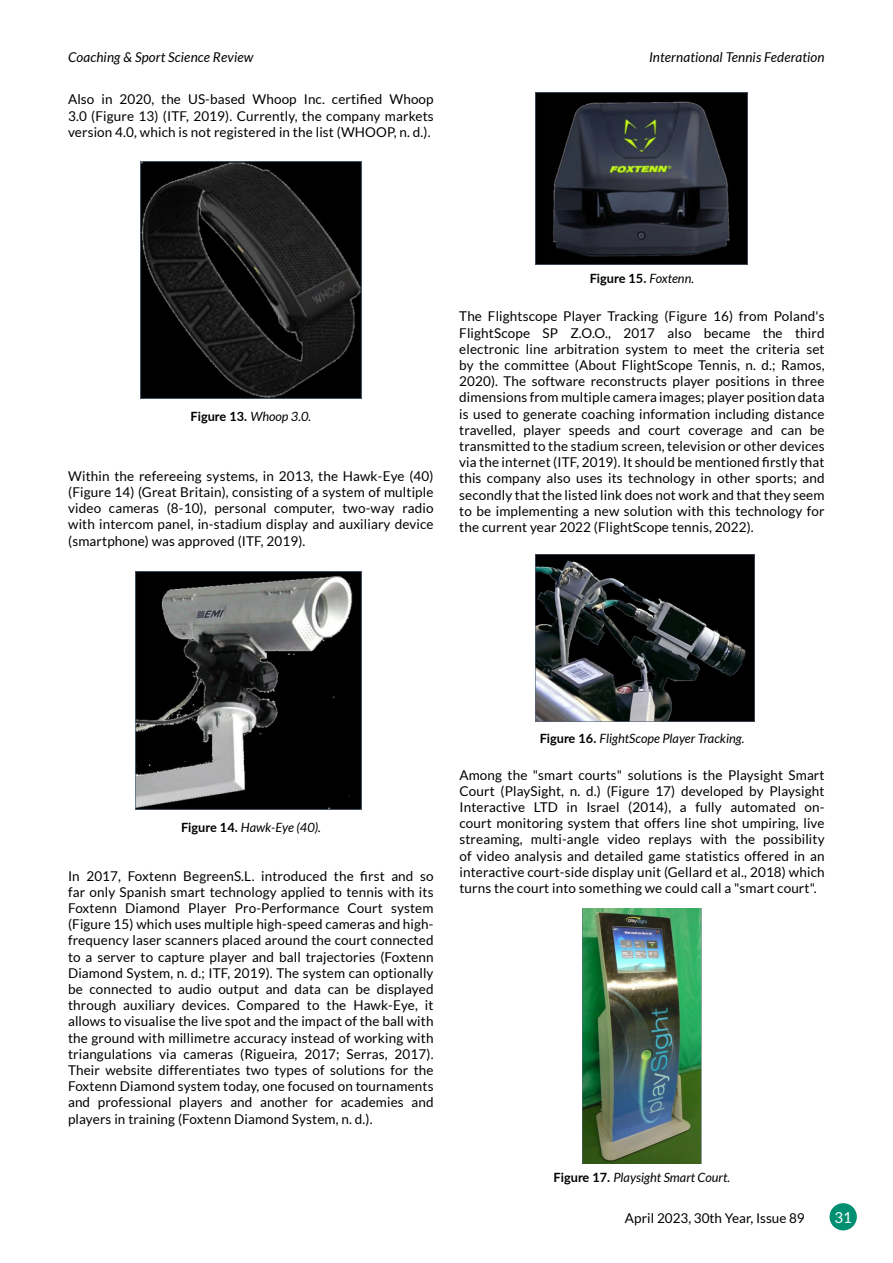
<style>
.page{position:relative;width:893px;height:1263px;background:#fff}
.page>*{position:absolute;margin:0;border:0;box-sizing:border-box;transform-origin:0 0}
.t1{font:15px "Lato";color:#fff}
.t2{font:13.5px/16.2px "Lato";letter-spacing:.01em;color:#000;text-align:justify}
.t3{font:italic 13.5px "Lato";letter-spacing:.01em;color:#000}
.t4{font:italic 12.75px "Lato";color:#000}
.t5{font:700 12.75px "Lato";color:#000}
.s1{font-weight:400;font-style:italic}
.s2{font-weight:700;font-style:normal}
</style>
<div class="page">
<div style="left:829px;top:1203px;width:28px;height:27px;background:#008f70;border-radius:50%"></div>
<img style="left:140px;top:162px;width:221px;height:237px">
<img style="left:136px;top:572px;width:225px;height:237px">
<img style="left:536px;top:92px;width:212px;height:172px">
<img style="left:536px;top:554px;width:218px;height:167px">
<img style="left:582px;top:908px;width:120px;height:255px">
<p class="t3" style="left:68px;top:50px;width:187px">Coaching &amp; Sport Science Review</p>
<p class="t3" style="left:649px;top:50px;width:177px">International Tennis Federation</p>
<p class="t2" style="left:68px;top:91px;width:367px">Also in 2020, the US-based Whoop Inc. certified Whoop 3.0 (Figure 13) (ITF, 2019). Currently, the company markets version 4.0, which is not registered in the list (WHOOP, n. d.).</p>
<p class="t5" style="left:191px;top:407px;width:122px">Figure 13. <span class="s1">Whoop 3.0.</span></p>
<p class="t2" style="left:68px;top:468px;width:367px">Within the refereeing systems, in 2013, the Hawk-Eye (40) (Figure 14) (Great Britain), consisting of a system of multiple video cameras (8-10), personal computer, two-way radio with intercom panel, in-stadium display and auxiliary device (smartphone) was approved (ITF, 2019).</p>
<p class="t5" style="left:590px;top:269px;width:106px">Figure 15. <span class="s1">Foxtenn.</span></p>
<p class="t2" style="left:459px;top:308px;width:367px">The Flightscope Player Tracking (Figure 16) from Poland's FlightScope SP Z.O.O., 2017 also became the third electronic line arbitration system to meet the criteria set by the committee (About FlightScope Tennis, n. d.; Ramos, 2020). The software reconstructs player positions in three dimensions from multiple camera images; player position data is used to generate coaching information including distance travelled, player speeds and court coverage and can be transmitted to the stadium screen, television or other devices via the internet (ITF, 2019). It should be mentioned firstly that this company also uses its technology in other sports; and secondly that the listed link does not work and that they seem to be implementing a new solution with this technology for the current year 2022 (FlightScope tennis, 2022).</p>
<p class="t4" style="left:181px;top:820px;width:141px"><span class="s2">Figure 14.</span> Hawk-Eye (40).</p>
<p class="t2" style="left:68px;top:867px;width:367px">In 2017, Foxtenn BegreenS.L. introduced the first and so far only Spanish smart technology applied to tennis with its Foxtenn Diamond Player Pro-Performance Court system (Figure 15) which uses multiple high-speed cameras and high&shy;frequency laser scanners placed around the court connected to a server to capture player and ball trajectories (Foxtenn Diamond System, n. d.; ITF, 2019). The system can optionally be connected to audio output and data can be displayed through auxiliary devices. Compared to the Hawk-Eye, it allows to visualise the live spot and the impact of the ball with the ground with millimetre accuracy instead of working with triangulations via cameras (Rigueira, 2017; Serras, 2017).<br>Their website differentiates two types of solutions for the Foxtenn Diamond system today, one focused on tournaments and professional players and another for academies and players in training (Foxtenn Diamond System, n. d.).</p>
<p class="t4" style="left:540px;top:731px;width:206px"><span class="s2">Figure 16.</span> FlightScope Player Tracking.</p>
<p class="t2" style="left:459px;top:766px;width:367px">Among the "smart courts" solutions is the Playsight Smart Court (PlaySight, n. d.) (Figure 17) developed by Playsight Interactive LTD in Israel (2014), a fully automated on&shy;court monitoring system that offers line shot umpiring, live streaming, multi-angle video replays with the possibility of video analysis and detailed game statistics offered in an interactive court-side display unit (Gellard et al., 2018) which turns the court into something we could call a "smart court".</p>
<p class="t4" style="left:554px;top:1170px;width:178px"><span class="s2">Figure 17.</span> Playsight Smart Court.</p>
<p class="t2" style="left:625px;top:1209px;width:181px">April 2023, 30th Year, Issue 89</p>
<p class="t1" style="left:834px;top:1209px;width:19px">31</p>
</div>
